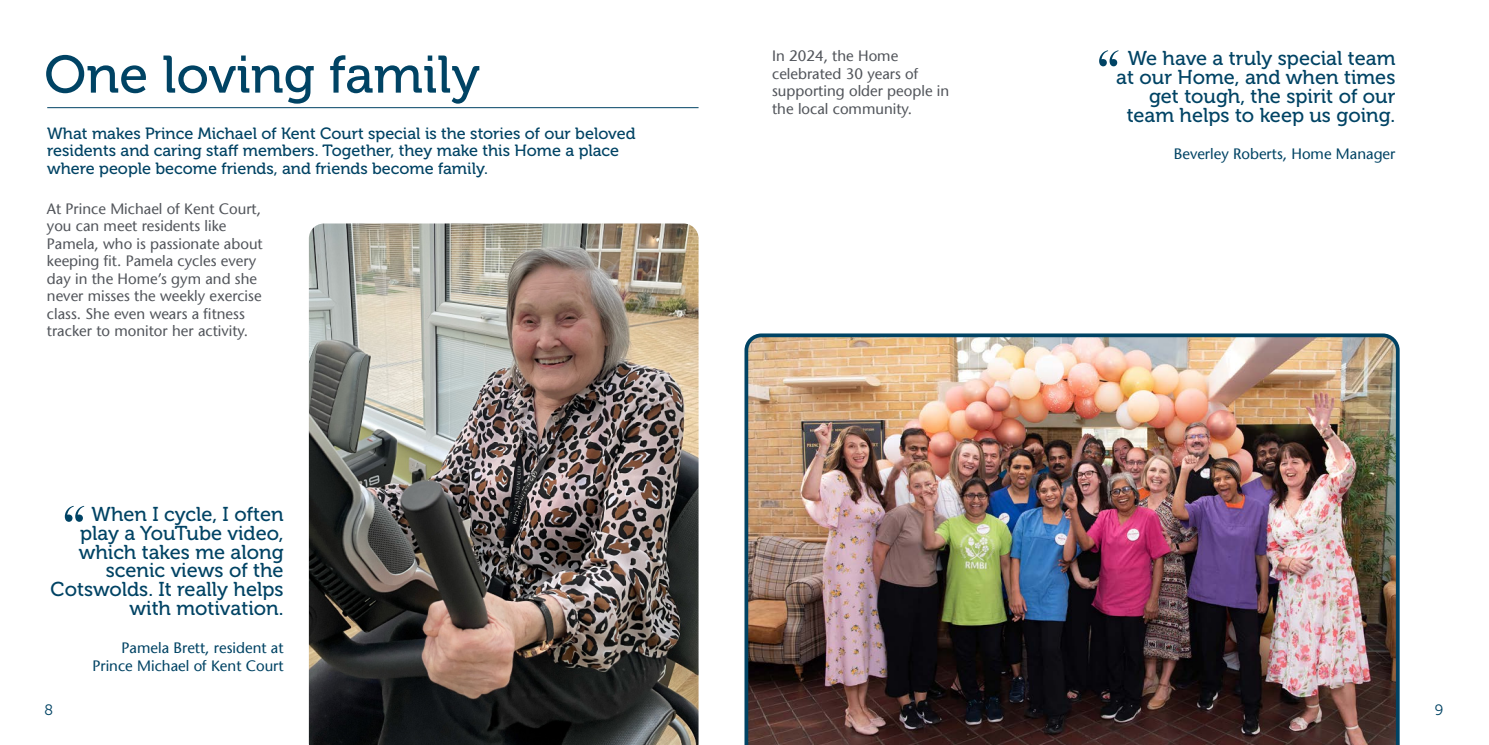
<style>
.page{position:relative;width:1489px;height:745px;background:#fff}
.page>*{position:absolute;margin:0;border:0;box-sizing:border-box;transform-origin:0 0}
.t1{font:62.5px "Bask Old Face";color:#004364}
.t2{font:52.5px "Museo 500";color:#004364}
.t3{font:20px/18.8px "Museo 500";color:#004364;text-align:right}
.t4{font:16.25px "Museo 500";color:#004364}
.t5{font:15px/17.5px "Stone Sans";color:#52555b}
.t6{font:15px "Stone Sans";color:#004364}
.t7{font:15px "Museo 300";color:#004364}
</style>
<div class="page">
<img style="left:309px;top:223px;width:389px;height:521px">
<img style="left:744px;top:333px;width:655px;height:411px">
<hr style="left:47px;top:107px;width:651px;height:1px;background:#004364">
<p class="t2" style="left:44px;top:46px;width:437px">One loving family</p>
<p class="t4" style="left:47px;top:124px;width:589px">What makes Prince Michael of Kent Court special is the stories of our beloved</p>
<p class="t4" style="left:47px;top:142px;width:573px">residents and caring staff members. Together, they make this Home a place</p>
<p class="t4" style="left:47px;top:159px;width:442px">where people become friends, and friends become family.</p>
<p class="t5" style="left:47px;top:199px;width:217px">At Prince Michael of Kent Court, you can meet residents like<br>Pamela, who is passionate about keeping fit. Pamela cycles every day in the Home’s gym and she never misses the weekly exercise class. She even wears a fitness tracker to monitor her activity.</p>
<p class="t1" style="left:62px;top:493px;width:27px">“</p>
<p class="t3" style="left:51px;top:505px;width:234px">When I cycle, I often play a YouTube video, which takes me along scenic views of the<br>Cotswolds. It really helps with motivation.</p>
<p class="t6" style="left:121px;top:638px;width:164px">Pamela Brett, resident at</p>
<p class="t6" style="left:92px;top:656px;width:193px">Prince Michael of Kent Court</p>
<p class="t1" style="left:1096px;top:38px;width:27px">“</p>
<p class="t5" style="left:772px;top:47px;width:179px">In 2024, the Home celebrated 30 years of supporting older people in the local community.</p>
<p class="t3" style="left:1127px;top:49px;width:269px">We have a truly special team</p>
<p class="t3" style="left:1116px;top:68px;width:281px">at our Home, and when times</p>
<p class="t3" style="left:1148px;top:87px;width:248px">get tough, the spirit of our</p>
<p class="t3" style="left:1126px;top:106px;width:270px">team helps to keep us going.</p>
<p class="t6" style="left:1173px;top:145px;width:223px">Beverley Roberts, Home Manager</p>
<p class="t7" style="left:44px;top:700px;width:10px">8</p>
<p class="t7" style="left:1434px;top:700px;width:10px">9</p>
</div>
